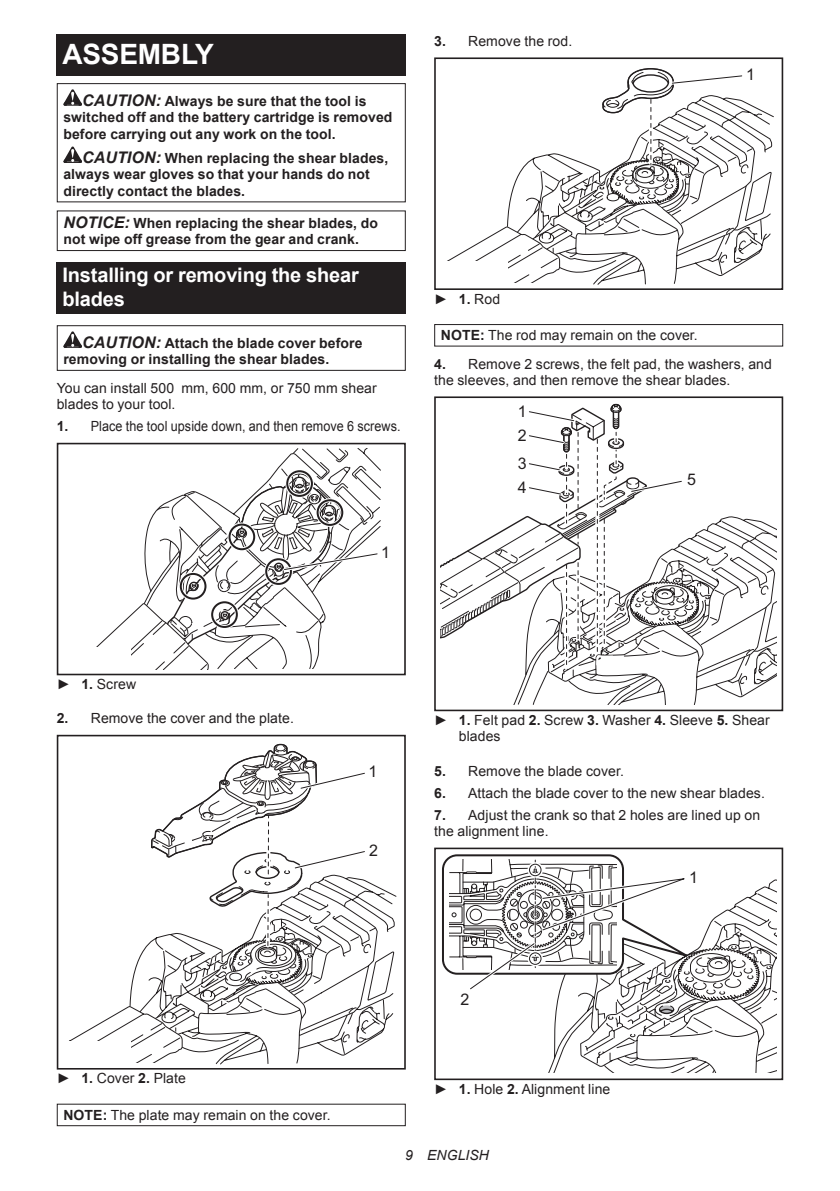
<style>
.page{position:relative;width:840px;height:1191px;background:#fff}
.page>*{position:absolute;margin:0;border:0;box-sizing:border-box;transform-origin:0 0}
.t1{font:700 28px "Arial";letter-spacing:-.01em;color:#fff}
.t2{font:700 20px/23.4px "Arial";letter-spacing:-.01em;color:#fff}
.t3{font:16px/28px "Arial";color:#231f20}
.t4{font:14px/16.4px "Arial";letter-spacing:.005em;color:#231f20}
.t5{font:700 14px/16.4px "Arial";letter-spacing:.005em;color:#231f20}
.t6{font:14px "Arial";letter-spacing:.005em;color:#231f20;scale:.9 1}
.t7{font:italic 14px "Arial";letter-spacing:.005em;color:#231f20}
.s1{font-style:italic;font-size:16px}
.s2{font-weight:700}
</style>
<div class="page">
<div style="left:57px;top:34px;width:348px;height:41px;background:#231f20"></div>
<svg style="left:63px;top:89px;width:19px;height:17px"></svg>
<svg style="left:63px;top:146px;width:19px;height:17px"></svg>
<div style="left:57px;top:83px;width:348px;height:119px;border:1px solid #231f20"></div>
<div style="left:57px;top:210px;width:348px;height:41px;border:1px solid #231f20"></div>
<div style="left:57px;top:262px;width:348px;height:52px;background:#231f20"></div>
<svg style="left:63px;top:331px;width:19px;height:17px"></svg>
<div style="left:57px;top:325px;width:348px;height:46px;border:1px solid #231f20"></div>
<div style="left:57px;top:443px;width:348px;height:232px;border:2px solid #231f20"></div>
<svg style="left:96px;top:449px;width:284px;height:220px"></svg>
<div style="left:57px;top:735px;width:348px;height:334px;border:2px solid #231f20"></div>
<svg style="left:69px;top:743px;width:324px;height:319px"></svg>
<div style="left:57px;top:1103px;width:348px;height:23px;border:1px solid #231f20"></div>
<div style="left:434px;top:57px;width:348px;height:233px;border:2px solid #231f20"></div>
<svg style="left:447px;top:68px;width:323px;height:217px"></svg>
<div style="left:434px;top:324px;width:348px;height:22px;border:1px solid #231f20"></div>
<div style="left:434px;top:396px;width:348px;height:315px;border:2px solid #231f20"></div>
<svg style="left:440px;top:403px;width:336px;height:301px"></svg>
<svg style="left:548px;top:879px;width:228px;height:193px"></svg>
<div style="left:434px;top:847px;width:348px;height:233px;border:2px solid #231f20"></div>
<svg style="left:442px;top:854px;width:317px;height:163px"></svg>
<h1 class="t1" style="left:62px;top:35px;width:153px">ASSEMBLY</h1>
<p class="t5" style="left:63px;top:93px;width:330px;text-indent:19px"><span class="s1">CAUTION:</span> Always be sure that the tool is switched off and the battery cartridge is removed before carrying out any work on the tool.</p>
<p class="t5" style="left:63px;top:150px;width:326px;text-indent:19px"><span class="s1">CAUTION:</span> When replacing the shear blades, always wear gloves so that your hands do not directly contact the blades.</p>
<p class="t5" style="left:63px;top:215px;width:316px"><span class="s1">NOTICE:</span> When replacing the shear blades, do not wipe off grease from the gear and crank.</p>
<h2 class="t2" style="left:62px;top:264px;width:298px">Installing or removing the shear blades</h2>
<p class="t5" style="left:63px;top:335px;width:300px;text-indent:19px"><span class="s1">CAUTION:</span> Attach the blade cover before removing or installing the shear blades.</p>
<p class="t4" style="left:57px;top:380px;width:321px">You can install 500 mm, 600 mm, or 750 mm shear blades to your tool.</p>
<p class="t6" style="left:57px;top:417px;width:383px"><span class="s2">1.</span> Place the tool upside down, and then remove 6 screws.</p>
<p class="t3" style="left:381px;top:538px;width:10px">1</p>
<p class="t4" style="left:434px;top:33px;width:139px"><span class="s2">3.</span> Remove the rod.</p>
<p class="t3" style="left:745px;top:60px;width:10px">1</p>
<p class="t4" style="left:434px;top:290px;width:67px">► <span class="s2">1.</span> Rod</p>
<p class="t4" style="left:440px;top:327px;width:258px"><span class="s2">NOTE:</span> The rod may remain on the cover.</p>
<p class="t4" style="left:434px;top:356px;width:339px"><span class="s2">4.</span> Remove 2 screws, the felt pad, the washers, and the sleeves, and then remove the shear blades.</p>
<p class="t3" style="left:517px;top:398px;width:10px">1</p>
<p class="t3" style="left:517px;top:422px;width:10px">2<br>3</p>
<p class="t3" style="left:517px;top:474px;width:10px">4</p>
<p class="t3" style="left:687px;top:466px;width:10px">5</p>
<p class="t4" style="left:57px;top:676px;width:81px">► <span class="s2">1.</span> Screw</p>
<p class="t4" style="left:57px;top:710px;width:238px"><span class="s2">2.</span> Remove the cover and the plate.</p>
<p class="t3" style="left:368px;top:757px;width:10px">1</p>
<p class="t3" style="left:369px;top:836px;width:10px">2</p>
<p class="t4" style="left:57px;top:1070px;width:131px">► <span class="s2">1.</span> Cover <span class="s2">2.</span> Plate</p>
<p class="t4" style="left:63px;top:1106px;width:268px"><span class="s2">NOTE:</span> The plate may remain on the cover.</p>
<p class="t4" style="left:458px;top:712px;width:312px;text-indent:-25px">► <span class="s2">1.</span> Felt pad <span class="s2">2.</span> Screw <span class="s2">3.</span> Washer <span class="s2">4.</span> Sleeve <span class="s2">5.</span> Shear blades</p>
<p class="t4" style="left:434px;top:762px;width:191px"><span class="s2">5.</span> Remove the blade cover.</p>
<p class="t4" style="left:434px;top:784px;width:332px"><span class="s2">6.</span> Attach the blade cover to the new shear blades.</p>
<p class="t4" style="left:434px;top:807px;width:327px"><span class="s2">7.</span> Adjust the crank so that 2 holes are lined up on the alignment line.</p>
<p class="t3" style="left:688px;top:863px;width:10px">1</p>
<p class="t3" style="left:460px;top:986px;width:10px">2</p>
<p class="t4" style="left:434px;top:1080px;width:177px">► <span class="s2">1.</span> Hole <span class="s2">2.</span> Alignment line</p>
<p class="t7" style="left:405px;top:1146px;width:85px">9 ENGLISH</p>
</div>
